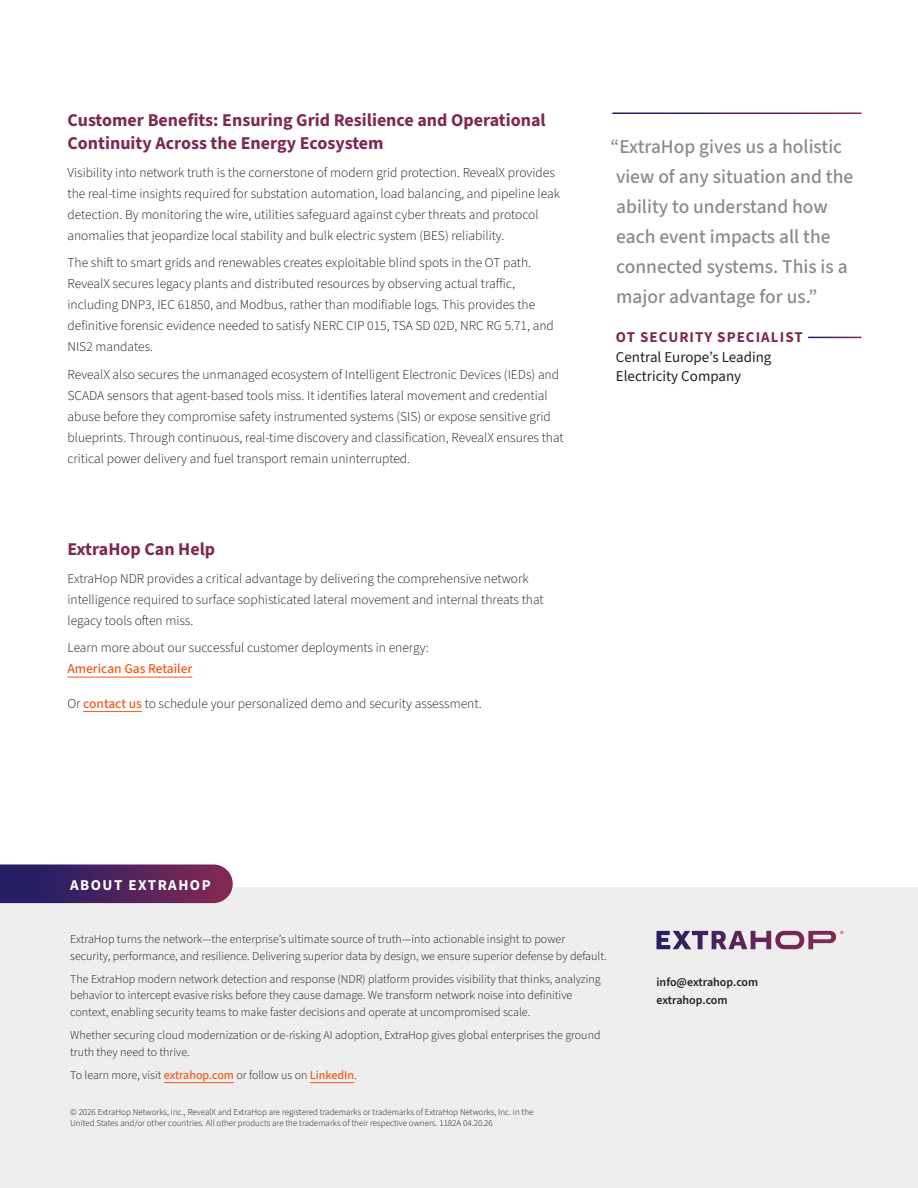
<style>
.page{position:relative;width:918px;height:1188px;background:#fff}
.page>*{position:absolute;margin:0;border:0;box-sizing:border-box;transform-origin:0 0}
.H2_body_subhead_blk{font:500 19.5px/30px "Source Sans 3";color:#898a8d}
.H2_Section_Title{font:700 18px/22.5px "Source Sans 3";color:#7f2854}
.t1{font:15px/19.5px "Source Sans 3";color:#231f20}
.t2{font:700 15px "Source Sans 3";letter-spacing:.07em;color:#7f2854}
.t3{font:700 15px "Source Sans 3";letter-spacing:.1em;color:#fff}
.body_copy{font:300 13.5px/21px "Source Sans 3";color:#231f20}
.body_copy-2{font:500 13.5px "Source Sans 3";color:#f05918}
.t4{font:300 12px/16.5px "Source Sans 3";color:#231f20}
.t5{font:600 12px "Source Sans 3";color:#231f20}
.t6{font:600 12px "Source Sans 3";color:#231f20}
.t7{font:300 9px/10.8px "Source Sans 3";color:#231f20}
.s1{font-weight:500;color:#f05918}
</style>
<div class="page">
<div style="left:0;top:888px;width:918px;height:300px;background:#eeeeef"></div>
<svg style="left:657px;top:931px;width:186px;height:18px"></svg>
<svg style="left:0;top:864px;width:233px;height:39px;background:#522961"></svg>
<hr style="left:164px;top:1082px;width:70px;height:1px;background:#f05918">
<hr style="left:310px;top:1082px;width:44px;height:1px;background:#f05918">
<hr style="left:68px;top:677px;width:124px;height:1px;background:#f05918">
<hr style="left:83px;top:711px;width:59px;height:1px;background:#f05918">
<p class="H2_Section_Title" style="left:68px;top:109px;width:480px">Customer Benefits: Ensuring Grid Resilience and Operational<br>Continuity Across the Energy Ecosystem</p>
<p class="body_copy" style="left:68px;top:162px;width:494px">Visibility into network truth is the cornerstone of modern grid protection. RevealX provides the real-time insights required for substation automation, load balancing, and pipeline leak detection. By monitoring the wire, utilities safeguard against cyber threats and protocol anomalies that jeopardize local stability and bulk electric system (BES) reliability.</p>
<p class="body_copy" style="left:68px;top:253px;width:488px">The shift to smart grids and renewables creates exploitable blind spots in the OT path.<br>RevealX secures legacy plants and distributed resources by observing actual traffic, including DNP3, IEC 61850, and Modbus, rather than modifiable logs. This provides the definitive forensic evidence needed to satisfy NERC CIP 015, TSA SD 02D, NRC RG 5.71, and NIS2 mandates.</p>
<p class="body_copy" style="left:68px;top:364px;width:498px">RevealX also secures the unmanaged ecosystem of Intelligent Electronic Devices (IEDs) and SCADA sensors that agent-based tools miss. It identifies lateral movement and credential abuse before they compromise safety instrumented systems (SIS) or expose sensitive grid blueprints. Through continuous, real-time discovery and classification, RevealX ensures that critical power delivery and fuel transport remain uninterrupted.</p>
<p class="H2_Section_Title" style="left:68px;top:538px;width:149px">ExtraHop Can Help</p>
<p class="body_copy" style="left:68px;top:568px;width:478px">ExtraHop NDR provides a critical advantage by delivering the comprehensive network intelligence required to surface sophisticated lateral movement and internal threats that legacy tools often miss.</p>
<p class="body_copy" style="left:68px;top:637px;width:363px">Learn more about our successful customer deployments in energy:</p>
<p class="body_copy-2" style="left:68px;top:660px;width:126px">American Gas Retailer</p>
<p class="body_copy" style="left:68px;top:693px;width:416px">Or <span class="s1">contact us</span> to schedule your personalized demo and security assessment.</p>
<p class="H2_body_subhead_blk" style="left:611px;top:131px;width:244px">“ExtraHop gives us a holistic view of any situation and the ability to understand how each event impacts all the connected systems. This is a major advantage for us.”</p>
<p class="t2" style="left:616px;top:327px;width:188px">OT SECURITY SPECIALIST</p>
<p class="t1" style="left:616px;top:347px;width:157px">Central Europe’s Leading<br>Electricity Company</p>
<p class="t3" style="left:70px;top:875px;width:142px">ABOUT EXTRAHOP</p>
<p class="t4" style="left:70px;top:931px;width:538px">ExtraHop turns the network—the enterprise’s ultimate source of truth—into actionable insight to power security, performance, and resilience. Delivering superior data by design, we ensure superior defense by default.</p>
<p class="t4" style="left:70px;top:971px;width:532px">The ExtraHop modern network detection and response (NDR) platform provides visibility that thinks, analyzing behavior to intercept evasive risks before they cause damage. We transform network noise into definitive context, enabling security teams to make faster decisions and operate at uncompromised scale.</p>
<p class="t4" style="left:70px;top:1027px;width:532px">Whether securing cloud modernization or de-risking AI adoption, ExtraHop gives global enterprises the ground truth they need to thrive.</p>
<p class="t4" style="left:70px;top:1067px;width:288px">To learn more, visit <span class="s1">extrahop.com</span> or follow us on <span class="s1">LinkedIn</span>.</p>
<p class="t7" style="left:70px;top:1107px;width:465px">© 2026 ExtraHop Networks, Inc., RevealX and ExtraHop are registered trademarks or trademarks of ExtraHop Networks, Inc. in the<br>United States and/or other countries. All other products are the trademarks of their respective owners. 1182A 04.20.26</p>
<p class="t5" style="left:657px;top:975px;width:103px">info@extrahop.com</p>
<p class="t6" style="left:657px;top:993px;width:73px">extrahop.com</p>
</div>
